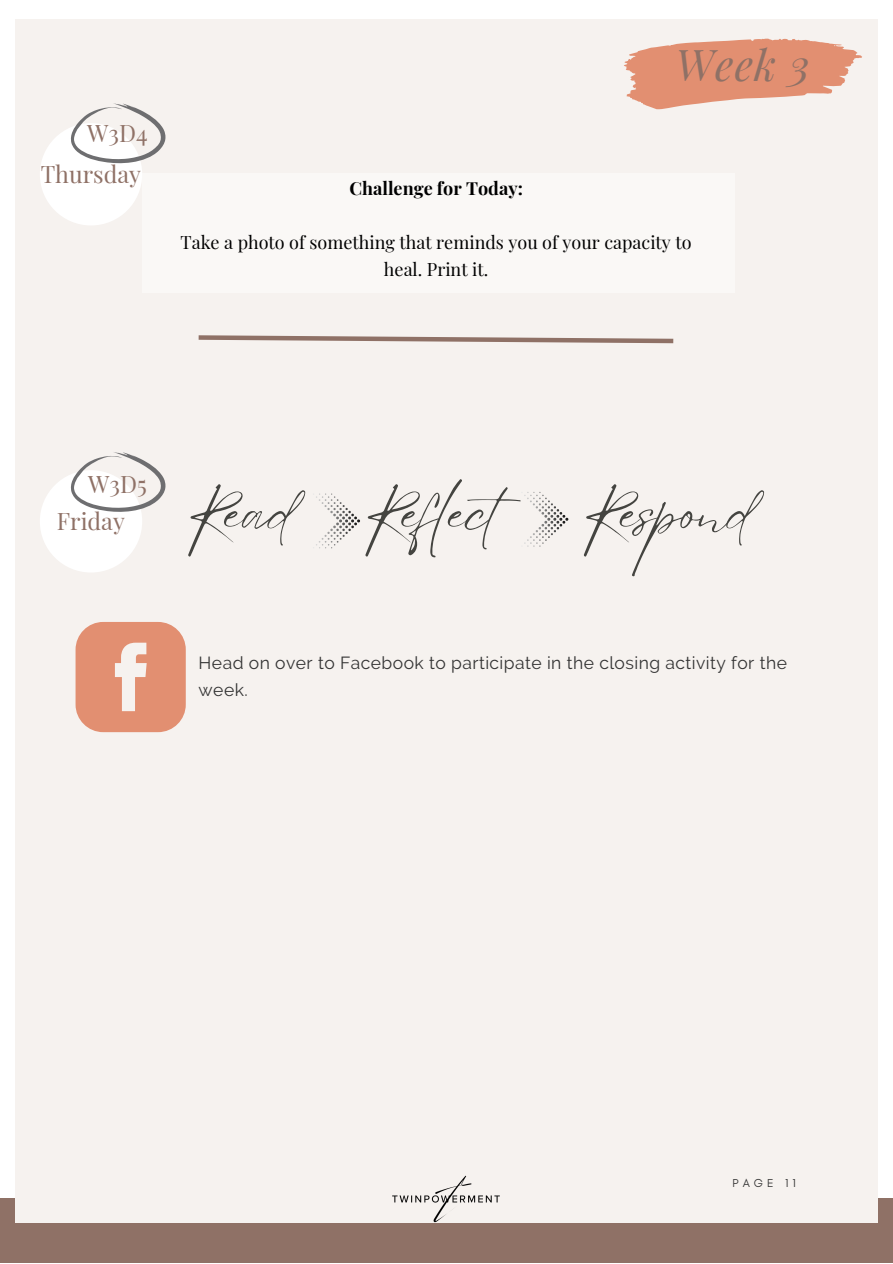
<style>
.page{position:relative;width:893px;height:1264px;background:#fff}
.page>*{position:absolute;margin:0;border:0;box-sizing:border-box;transform-origin:0 0}
.t1{font:55.5px "Eyesome Script";color:#444440}
.t2{font:italic 42.75px "Playfair Display";color:#8f7166}
.t3{font:23.55px "Playfair Display";color:#8f7166}
.t4{font:18px/27px "Playfair Display";color:#000;text-align:center}
.t5{font:700 18px "Playfair Display";color:#000}
.t6{font:17.55px/26.2px "Raleway";letter-spacing:.025em;color:#333}
.t7{font:11.7px "Glacial Indifference";letter-spacing:.35em;color:#333}
</style>
<div class="page">
<div style="left:0;top:1197px;width:892px;height:65px;background:#8f7166"></div>
<div style="left:15px;top:20px;width:862px;height:1202px;background:#f6f2ef"></div>
<div style="left:40px;top:123px;width:102px;height:102px;background:#fff;border-radius:50%"></div>
<svg style="left:70px;top:103px;width:96px;height:61px"></svg>
<div style="left:142px;top:173px;width:592px;height:120px;background:#faf8f6"></div>
<svg style="left:198px;top:335px;width:476px;height:9px"></svg>
<div style="left:40px;top:470px;width:102px;height:102px;background:#fff;border-radius:50%"></div>
<svg style="left:70px;top:452px;width:96px;height:60px"></svg>
<svg style="left:313px;top:493px;width:47px;height:55px"></svg>
<svg style="left:524px;top:492px;width:44px;height:54px"></svg>
<svg style="left:76px;top:622px;width:110px;height:110px"></svg>
<svg style="left:624px;top:39px;width:238px;height:70px"></svg>
<img style="left:389px;top:1175px;width:114px;height:48px">
<p class="t3" style="left:87px;top:117px;width:62px">W3D4</p>
<p class="t3" style="left:41px;top:157px;width:102px">Thursday</p>
<p class="t2" style="left:675px;top:35px;width:136px">Week 3</p>
<p class="t5" style="left:349px;top:175px;width:175px">Challenge for Today:</p>
<p class="t4" style="left:180px;top:227px;width:512px">Take a photo of something that reminds you of your capacity to heal. Print it.</p>
<p class="t3" style="left:88px;top:467px;width:60px">W3D5</p>
<p class="t3" style="left:57px;top:504px;width:69px">Friday</p>
<p class="t1" style="left:185px;top:476px;width:571px">Read Reflect Respond</p>
<p class="t6" style="left:198px;top:650px;width:590px">Head on over to Facebook to participate in the closing activity for the week.</p>
<p class="t7" style="left:732px;top:1175px;width:65px">PAGE 11</p>
</div>
